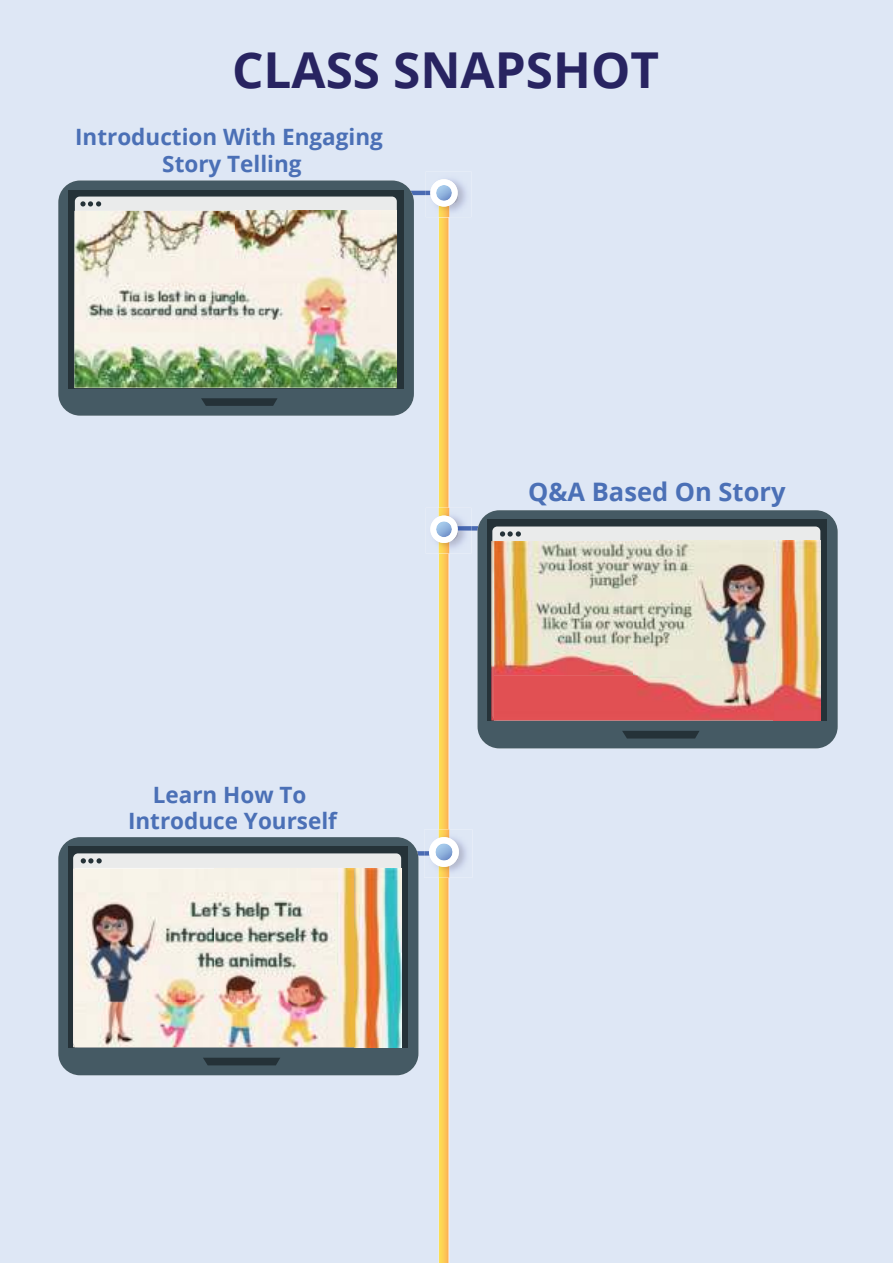
<style>
.page{position:relative;width:893px;height:1263px;background:#dee7f5}
.page>*{position:absolute;margin:0;border:0;box-sizing:border-box;transform-origin:0 0}
.t1{font:700 49.5px "Open Sans";color:#282461}
.t2{font:700 25.5px "Open Sans";color:#4b70b6}
.t3{font:700 22.5px/25.5px "Open Sans";color:#4b70b6;text-align:center}
</style>
<div class="page">
<img style="left:439px;top:217px;width:9px;height:1046px">
<svg style="left:471px;top:526px;width:7px;height:5px"></svg>
<img style="left:426px;top:171px;width:45px;height:46px">
<svg style="left:411px;top:177px;width:48px;height:40px"></svg>
<img style="left:435px;top:185px;width:18px;height:16px">
<img style="left:426px;top:508px;width:45px;height:45px">
<img style="left:439px;top:508px;width:10px;height:45px">
<img style="left:459px;top:526px;width:12px;height:5px">
<svg style="left:428px;top:514px;width:31px;height:31px"></svg>
<img style="left:435px;top:522px;width:18px;height:15px">
<div style="left:477px;top:510px;width:361px;height:238px;background:#455a64;border-radius:22px"></div>
<div style="left:487px;top:520px;width:340px;height:201px;background:#253238"></div>
<svg style="left:622px;top:731px;width:77px;height:7px"></svg>
<div style="left:492px;top:526px;width:328px;height:194px;background:#eaebeb;border-radius:5px"></div>
<svg style="left:500px;top:531px;width:21px;height:6px"></svg>
<img style="left:424px;top:829px;width:48px;height:49px">
<img style="left:439px;top:829px;width:10px;height:49px">
<svg style="left:417px;top:835px;width:44px;height:34px"></svg>
<img style="left:435px;top:843px;width:18px;height:18px">
<div style="left:58px;top:837px;width:360px;height:238px;background:#455a64;border-radius:22px"></div>
<div style="left:68px;top:846px;width:340px;height:202px;background:#253238"></div>
<svg style="left:203px;top:1058px;width:77px;height:7px"></svg>
<div style="left:73px;top:853px;width:328px;height:194px;background:#eaebeb;border-radius:5px"></div>
<svg style="left:81px;top:858px;width:21px;height:5px"></svg>
<div style="left:58px;top:180px;width:356px;height:236px;background:#455a64;border-radius:22px"></div>
<div style="left:68px;top:190px;width:335px;height:198px;background:#253238"></div>
<svg style="left:201px;top:398px;width:77px;height:8px"></svg>
<div style="left:75px;top:197px;width:322px;height:191px;background:#eaebeb;border-radius:5px"></div>
<svg style="left:80px;top:201px;width:21px;height:5px"></svg>
<img style="left:74px;top:211px;width:323px;height:177px">
<img style="left:491px;top:541px;width:1px;height:179px">
<img style="left:538px;top:720px;width:236px;height:1px">
<img style="left:492px;top:541px;width:328px;height:179px">
<img style="left:73px;top:869px;width:328px;height:178px">
<h1 class="t1" style="left:232px;top:42px;width:428px">CLASS SNAPSHOT</h1>
<p class="t3" style="left:75px;top:123px;width:309px;line-height:27px">Introduction With Engaging<br>Story Telling</p>
<p class="t3" style="left:128px;top:782px;width:210px">Learn How To<br>Introduce Yourself</p>
<p class="t2" style="left:528px;top:474px;width:259px">Q&amp;A Based On Story</p>
</div>
